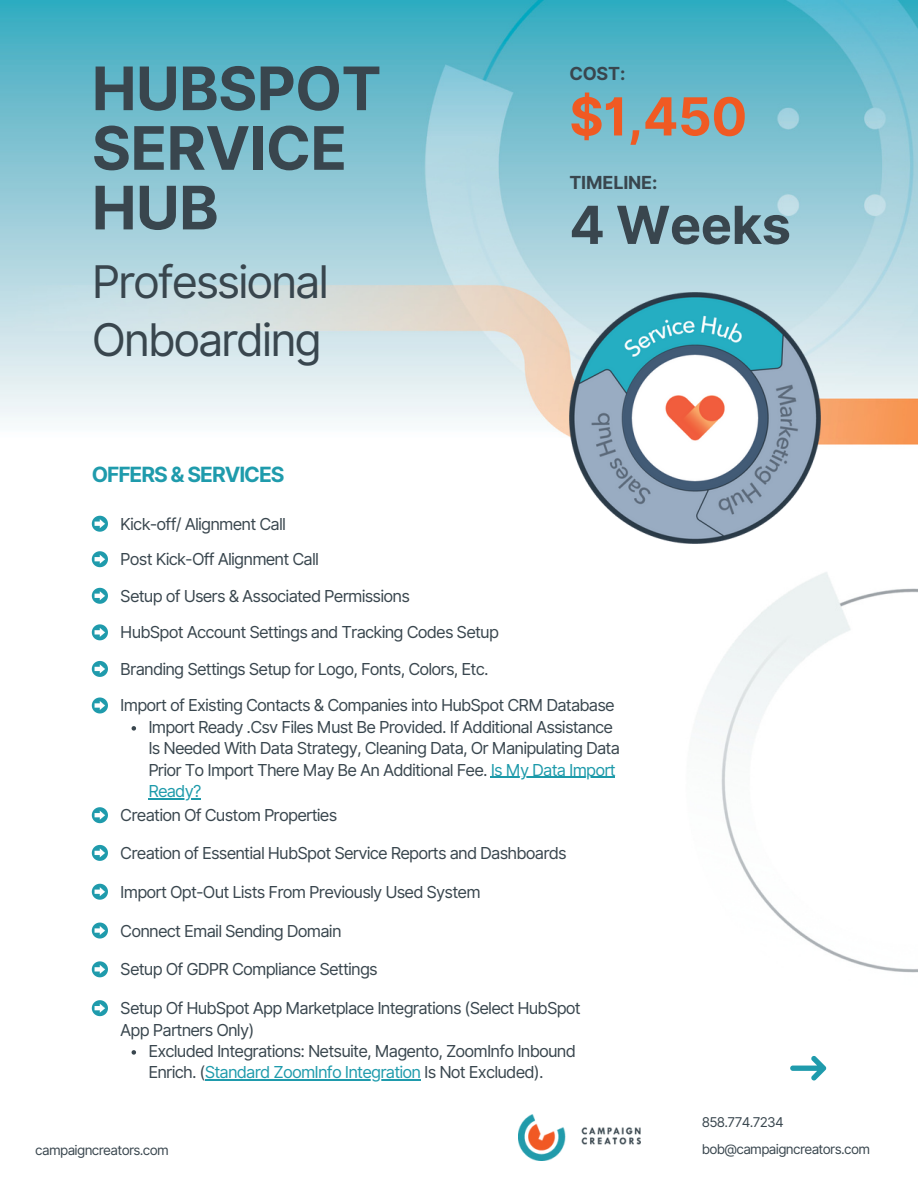
<style>
.page{position:relative;width:918px;height:1188px;background:#fff}
.page>*{position:absolute;margin:0;border:0;box-sizing:border-box;transform-origin:0 0}
.t1{font:700 60px "Inter";letter-spacing:-.01em;color:#39464e}
.t2{font:700 52.5px "Inter";color:#f05a23}
.t3{font:700 52.5px "Inter";letter-spacing:-.01em;color:#39464e}
.t4{font:45px "Inter";letter-spacing:-.05em;color:#39464e}
.t5{font:700 21px "Inter";letter-spacing:-.05em;color:#1f9bac}
.t6{font:700 18px "Inter";letter-spacing:-.01em;color:#39464e}
.t7{font:16.5px/21.3px "Inter";letter-spacing:-.05em;color:#39464e}
.t8{font:13.5px "Inter";letter-spacing:-.05em;color:#39464e}
.s1{color:#1d9aaa}
.s2{color:#1f9bac}
</style>
<div class="page">
<img style="left:0;top:0;width:918px;height:1081px">
<img style="left:569px;top:292px;width:251px;height:251px">
<img style="left:518px;top:1114px;width:123px;height:47px">
<svg style="left:791px;top:1056px;width:35px;height:24px"></svg>
<svg style="left:92px;top:516px;width:16px;height:16px"></svg>
<svg style="left:92px;top:551px;width:16px;height:16px"></svg>
<svg style="left:92px;top:588px;width:16px;height:16px"></svg>
<svg style="left:92px;top:624px;width:16px;height:16px"></svg>
<svg style="left:92px;top:661px;width:16px;height:16px"></svg>
<svg style="left:92px;top:697px;width:16px;height:17px"></svg>
<svg style="left:132px;top:726px;width:4px;height:5px"></svg>
<hr style="left:491px;top:777px;width:124px;height:1px;background:#1d9aaa">
<hr style="left:148px;top:798px;width:53px;height:1px;background:#1d9aaa">
<svg style="left:92px;top:807px;width:16px;height:16px"></svg>
<svg style="left:92px;top:845px;width:16px;height:16px"></svg>
<svg style="left:92px;top:884px;width:16px;height:16px"></svg>
<svg style="left:92px;top:923px;width:16px;height:16px"></svg>
<svg style="left:92px;top:961px;width:16px;height:16px"></svg>
<svg style="left:92px;top:1000px;width:16px;height:16px"></svg>
<svg style="left:132px;top:1050px;width:4px;height:5px"></svg>
<hr style="left:205px;top:1079px;width:215px;height:2px;background:#1f9bac">
<p class="t1" style="left:92px;top:53px;width:291px">HUBSPOT</p>
<p class="t1" style="left:92px;top:112px;width:257px">SERVICE</p>
<p class="t1" style="left:92px;top:172px;width:128px">HUB</p>
<p class="t4" style="left:92px;top:254px;width:239px">Professional</p>
<p class="t4" style="left:92px;top:313px;width:232px">Onboarding</p>
<p class="t5" style="left:92px;top:462px;width:194px">OFFERS &amp; SERVICES</p>
<p class="t7" style="left:120px;top:513px;width:167px">Kick-off/ Alignment Call</p>
<p class="t7" style="left:120px;top:549px;width:200px">Post Kick-Off Alignment Call</p>
<p class="t7" style="left:120px;top:585px;width:291px">Setup of Users &amp; Associated Permissions</p>
<p class="t7" style="left:120px;top:622px;width:380px">HubSpot Account Settings and Tracking Codes Setup</p>
<p class="t7" style="left:120px;top:658px;width:370px">Branding Settings Setup for Logo, Fonts, Colors, Etc.</p>
<p class="t6" style="left:569px;top:63px;width:58px">COST:</p>
<p class="t2" style="left:569px;top:85px;width:180px">$1,450</p>
<p class="t6" style="left:569px;top:171px;width:90px">TIMELINE:</p>
<p class="t3" style="left:569px;top:193px;width:223px">4 Weeks</p>
<p class="t7" style="left:120px;top:695px;width:496px">Import of Existing Contacts &amp; Companies into HubSpot CRM Database</p>
<p class="t7" style="left:148px;top:716px;width:473px">Import Ready .Csv Files Must Be Provided. If Additional Assistance Is Needed With Data Strategy, Cleaning Data, Or Manipulating Data Prior To Import There May Be An Additional Fee. <span class="s1">Is My Data Import Ready?</span></p>
<p class="t7" style="left:120px;top:805px;width:219px">Creation Of Custom Properties</p>
<p class="t7" style="left:120px;top:842px;width:448px">Creation of Essential HubSpot Service Reports and Dashboards</p>
<p class="t7" style="left:120px;top:881px;width:362px">Import Opt-Out Lists From Previously Used System</p>
<p class="t7" style="left:120px;top:920px;width:223px">Connect Email Sending Domain</p>
<p class="t7" style="left:120px;top:959px;width:259px">Setup Of GDPR Compliance Settings</p>
<p class="t7" style="left:120px;top:998px;width:462px">Setup Of HubSpot App Marketplace Integrations (Select HubSpot<br>App Partners Only)</p>
<p class="t7" style="left:148px;top:1040px;width:429px">Excluded Integrations: Netsuite, Magento, ZoomInfo Inbound<br>Enrich. (<span class="s2">Standard ZoomInfo Integration</span> Is Not Excluded).</p>
<p class="t8" style="left:35px;top:1142px;width:135px">campaigncreators.com</p>
<p class="t8" style="left:702px;top:1114px;width:84px">858.774.7234</p>
<p class="t8" style="left:702px;top:1141px;width:170px">bob@campaigncreators.com</p>
</div>
